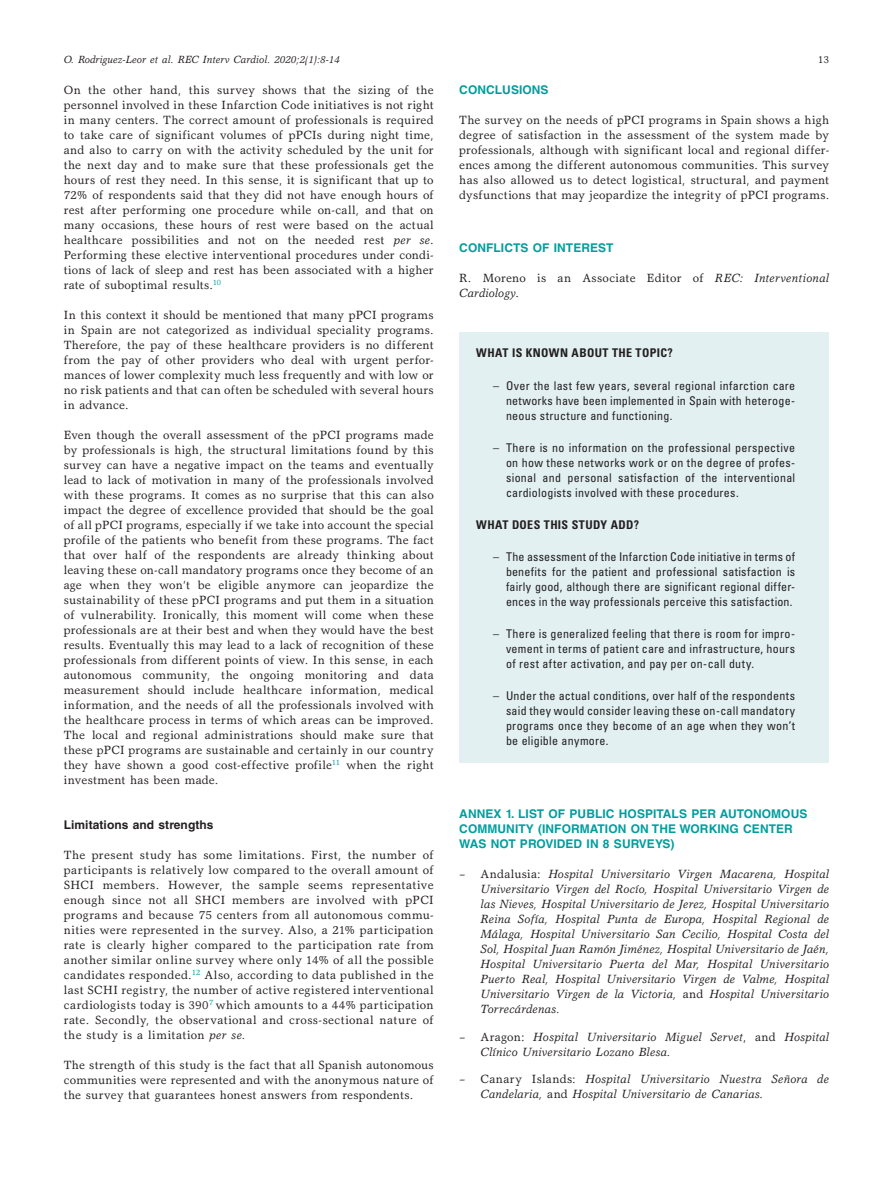
<style>
.page{position:relative;width:893px;height:1191px;background:#fff}
.page>*{position:absolute;margin:0;border:0;box-sizing:border-box;transform-origin:0 0}
.t1{font:12px/15px "Garth Graphic Std";letter-spacing:.02em;color:#231f20;text-align:justify}
.t2{font:condensed 12px/15px "Univers LT Std";letter-spacing:.02em;color:#231f20;text-align:justify}
.t3{font:italic 12px/15px "Garth Graphic Std";letter-spacing:.02em;color:#231f20}
.t4{font:700 12px/15px "Helvetica LT Std";letter-spacing:.005em;color:#009d9d}
.t5{font:700 condensed 12px "Univers LT Std";letter-spacing:.03em;color:#231f20}
.t6{font:700 12px "Helvetica LT Std";letter-spacing:.005em;color:#231f20}
.t7{font:italic 10.5px "Garth Graphic Std";letter-spacing:.005em;color:#231f20}
.t8{font:10.5px "Garth Graphic Std";color:#231f20}
.s1{font-style:italic}
.s2{font-style:normal}
</style>
<div class="page">
<div style="left:459px;top:332px;width:370px;height:430px;background:#e2f0f2"></div>
<p class="t7" style="left:64px;top:53px;width:278px">O. Rodriguez-Leor et al. REC Interv Cardiol. 2020;2(1):8-14</p>
<p class="t8" style="left:818px;top:53px;width:13px">13</p>
<p class="t1" style="left:64px;top:82px;width:371px">On the other hand, this survey shows that the sizing of the personnel involved in these Infarction Code initiatives is not right in many centers. The correct amount of professionals is required to take care of significant volumes of pPCIs during night time, and also to carry on with the activity scheduled by the unit for the next day and to make sure that these professionals get the hours of rest they need. In this sense, it is significant that up to 72% of respondents said that they did not have enough hours of rest after performing one procedure while on-call, and that on many occasions, these hours of rest were based on the actual healthcare possibilities and not on the needed rest <span class="s1">per se</span>.<br>Performing these elective interventional procedures under condi&shy;tions of lack of sleep and rest has been associated with a higher rate of suboptimal results.<sup>10</sup></p>
<p class="t1" style="left:64px;top:307px;width:371px">In this context it should be mentioned that many pPCI programs in Spain are not categorized as individual speciality programs.<br>Therefore, the pay of these healthcare providers is no different from the pay of other providers who deal with urgent perfor&shy;mances of lower complexity much less frequently and with low or no risk patients and that can often be scheduled with several hours in advance.</p>
<p class="t1" style="left:64px;top:427px;width:371px">Even though the overall assessment of the pPCI programs made by professionals is high, the structural limitations found by this survey can have a negative impact on the teams and eventually lead to lack of motivation in many of the professionals involved with these programs. It comes as no surprise that this can also impact the degree of excellence provided that should be the goal of all pPCI programs, especially if we take into account the special profile of the patients who benefit from these programs. The fact that over half of the respondents are already thinking about leaving these on-call mandatory programs once they become of an age when they won’t be eligible anymore can jeopardize the sustainability of these pPCI programs and put them in a situation of vulnerability. Ironically, this moment will come when these professionals are at their best and when they would have the best results. Eventually this may lead to a lack of recognition of these professionals from different points of view. In this sense, in each autonomous community, the ongoing monitoring and data measurement should include healthcare information, medical information, and the needs of all the professionals involved with the healthcare process in terms of which areas can be improved.<br>The local and regional administrations should make sure that these pPCI programs are sustainable and certainly in our country they have shown a good cost-effective profile<sup>11</sup> when the right investment has been made.</p>
<p class="t6" style="left:64px;top:817px;width:151px">Limitations and strengths</p>
<p class="t1" style="left:64px;top:847px;width:371px">The present study has some limitations. First, the number of participants is relatively low compared to the overall amount of SHCI members. However, the sample seems representative enough since not all SHCI members are involved with pPCI programs and because 75 centers from all autonomous commu&shy;nities were represented in the survey. Also, a 21% participation rate is clearly higher compared to the participation rate from another similar online survey where only 14% of all the possible candidates responded.<sup>12</sup> Also, according to data published in the last SCHI registry, the number of active registered interventional cardiologists today is 390<sup>7</sup> which amounts to a 44% participation rate. Secondly, the observational and cross-sectional nature of the study is a limitation <span class="s1">per se.</span></p>
<p class="t1" style="left:64px;top:1057px;width:371px">The strength of this study is the fact that all Spanish autonomous communities were represented and with the anonymous nature of the survey that guarantees honest answers from respondents.</p>
<p class="t4" style="left:459px;top:82px;width:91px">CONCLUSIONS</p>
<p class="t1" style="left:459px;top:112px;width:371px">The survey on the needs of pPCI programs in Spain shows a high degree of satisfaction in the assessment of the system made by professionals, although with significant local and regional differ&shy;ences among the different autonomous communities. This survey has also allowed us to detect logistical, structural, and payment dysfunctions that may jeopardize the integrity of pPCI programs.</p>
<p class="t4" style="left:459px;top:240px;width:156px">CONFLICTS OF INTEREST</p>
<p class="t1" style="left:459px;top:270px;width:371px">R. Moreno is an Associate Editor of <span class="s1">REC: Interventional<br>Cardiology</span>.</p>
<p class="t5" style="left:476px;top:346px;width:198px">WHAT IS KNOWN ABOUT THE TOPIC?</p>
<p class="t2" style="left:506px;top:378px;width:291px;text-indent:-13px">– Over the last few years, several regional infarction care networks have been implemented in Spain with heteroge&shy;neous structure and functioning.</p>
<p class="t2" style="left:506px;top:440px;width:291px;text-indent:-13px">– There is no information on the professional perspective on how these networks work or on the degree of profes&shy;sional and personal satisfaction of the interventional cardiologists involved with these procedures.</p>
<p class="t5" style="left:476px;top:517px;width:164px">WHAT DOES THIS STUDY ADD?</p>
<p class="t2" style="left:506px;top:549px;width:291px;text-indent:-13px">– The assessment of the Infarction Code initiative in terms of benefits for the patient and professional satisfaction is fairly good, although there are significant regional differ&shy;ences in the way professionals perceive this satisfaction.</p>
<p class="t2" style="left:506px;top:626px;width:291px;text-indent:-13px">– There is generalized feeling that there is room for impro&shy;vement in terms of patient care and infrastructure, hours of rest after activation, and pay per on-call duty.</p>
<p class="t2" style="left:506px;top:688px;width:291px;text-indent:-13px">– Under the actual conditions, over half of the respondents said they would consider leaving these on-call mandatory programs once they become of an age when they won’t be eligible anymore.</p>
<p class="t4" style="left:459px;top:806px;width:350px">ANNEX 1. LIST OF PUBLIC HOSPITALS PER AUTONOMOUS<br>COMMUNITY (INFORMATION ON THE WORKING CENTER<br>WAS NOT PROVIDED IN 8 SURVEYS)</p>
<p class="t3" style="left:480px;top:866px;width:350px;text-align:justify;text-indent:-21px"><span class="s2">– Andalusia:</span> Hospital Universitario Virgen Macarena, Hospital Universitario Virgen del Rocío, Hospital Universitario Virgen de las Nieves, Hospital Universitario de Jerez, Hospital Universitario Reina Sofía, Hospital Punta de Europa, Hospital Regional de Málaga, Hospital Universitario San Cecilio, Hospital Costa del Sol, Hospital Juan Ramón Jiménez, Hospital Universitario de Jaén, Hospital Universitario Puerta del Mar, Hospital Universitario Puerto Real, Hospital Universitario Virgen de Valme, Hospital Universitario Virgen de la Victoria, <span class="s2">and</span> Hospital Universitario Torrecárdenas.</p>
<p class="t3" style="left:480px;top:1029px;width:350px;text-indent:-21px"><span class="s2">– Aragon:</span> Hospital Universitario Miguel Servet<span class="s2">, and</span> Hospital<br>Clínico Universitario Lozano Blesa.</p>
<p class="t3" style="left:480px;top:1071px;width:350px;text-indent:-21px"><span class="s2">– Canary Islands:</span> Hospital Universitario Nuestra Señora de<br>Candelaria, <span class="s2">and</span> Hospital Universitario de Canarias.</p>
</div>
